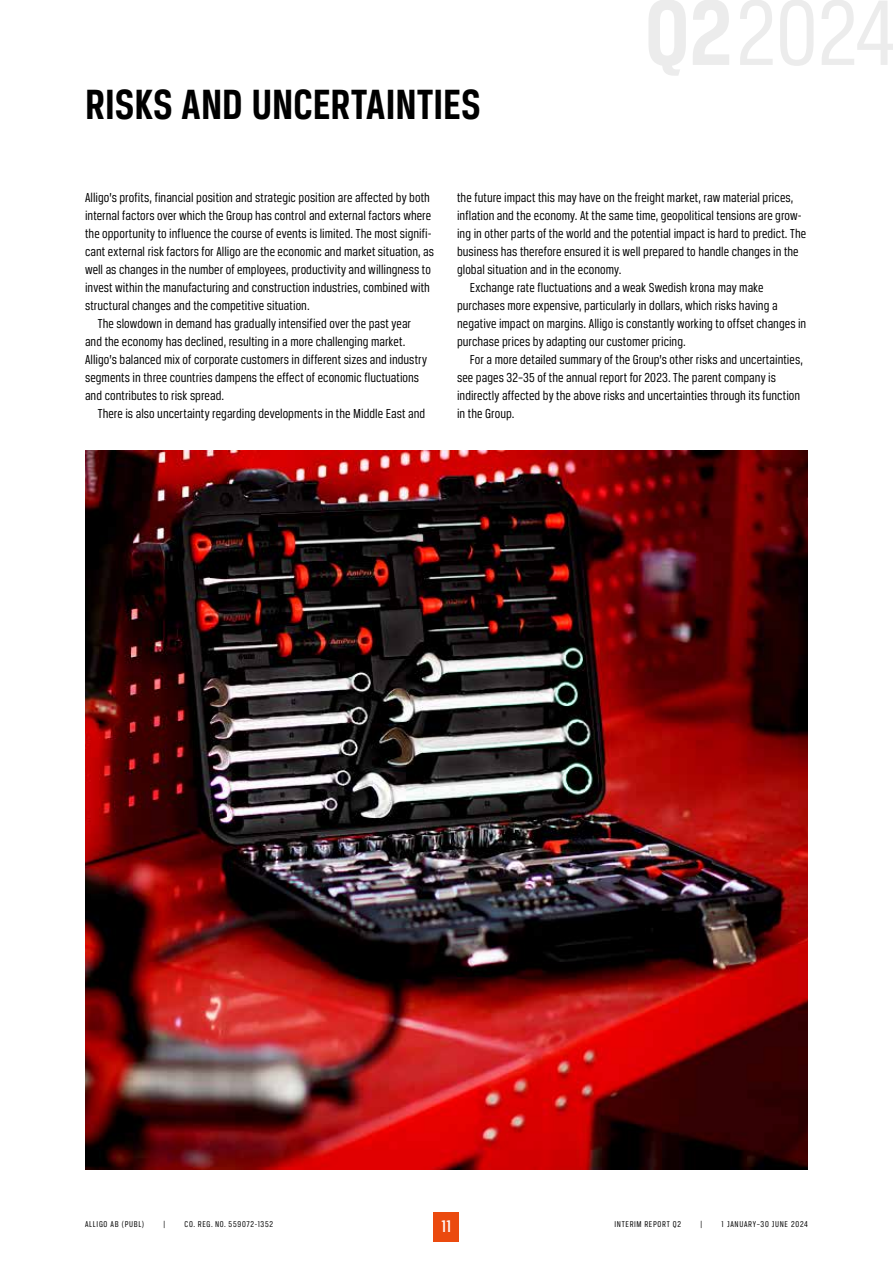
<style>
.page{position:relative;width:893px;height:1263px;background:#fff}
.page>*{position:absolute;margin:0;border:0;box-sizing:border-box;transform-origin:0 0}
.t1{font:700 45px "Breuer Condensed";color:#000}
.t2{font:500 18px "Breuer Condensed";color:#fff}
.t3{font:13.8px "Breuer Condensed";letter-spacing:.005em;color:#000}
.t4{font:9px "Breuer Condensed";letter-spacing:.075em;color:#000}
</style>
<div class="page">
<div style="left:434px;top:1212px;width:25px;height:30px;background:#eb4a0e"></div>
<img style="left:85px;top:451px;width:723px;height:718px">
<h1 class="t1" style="left:85px;top:79px;width:397px">RISKS AND UNCERTAINTIES</h1>
<p class="t3" style="left:85px;top:190px;width:346px">Alligo’s profits, financial position and strategic position are affected by both</p>
<p class="t3" style="left:85px;top:208px;width:348px">internal factors over which the Group has control and external factors where</p>
<p class="t3" style="left:85px;top:226px;width:348px">the opportunity to influence the course of events is limited. The most signifi-</p>
<p class="t3" style="left:85px;top:244px;width:351px">cant external risk factors for Alligo are the economic and market situation, as</p>
<p class="t3" style="left:85px;top:262px;width:347px">well as changes in the number of employees, productivity and willingness to</p>
<p class="t3" style="left:85px;top:280px;width:346px">invest within the manufacturing and construction industries, combined with</p>
<p class="t3" style="left:85px;top:298px;width:226px">structural changes and the competitive situation.</p>
<p class="t3" style="left:98px;top:316px;width:315px">The slowdown in demand has gradually intensified over the past year</p>
<p class="t3" style="left:85px;top:334px;width:322px">and the economy has declined, resulting in a more challenging market.</p>
<p class="t3" style="left:85px;top:352px;width:343px">Alligo’s balanced mix of corporate customers in different sizes and industry</p>
<p class="t3" style="left:85px;top:370px;width:336px">segments in three countries dampens the effect of economic fluctuations</p>
<p class="t3" style="left:85px;top:388px;width:141px">and contributes to risk spread.</p>
<p class="t3" style="left:98px;top:406px;width:329px">There is also uncertainty regarding developments in the Middle East and</p>
<p class="t3" style="left:457px;top:190px;width:338px">the future impact this may have on the freight market, raw material prices,</p>
<p class="t3" style="left:457px;top:208px;width:346px">inflation and the economy. At the same time, geopolitical tensions are grow-</p>
<p class="t3" style="left:457px;top:226px;width:351px">ing in other parts of the world and the potential impact is hard to predict. The</p>
<p class="t3" style="left:457px;top:244px;width:343px">business has therefore ensured it is well prepared to handle changes in the</p>
<p class="t3" style="left:457px;top:262px;width:166px">global situation and in the economy.</p>
<p class="t3" style="left:470px;top:280px;width:295px">Exchange rate fluctuations and a weak Swedish krona may make</p>
<p class="t3" style="left:457px;top:298px;width:322px">purchases more expensive, particularly in dollars, which risks having a</p>
<p class="t3" style="left:457px;top:316px;width:351px">negative impact on margins. Alligo is constantly working to offset changes in</p>
<p class="t3" style="left:457px;top:334px;width:230px">purchase prices by adapting our customer pricing.</p>
<p class="t3" style="left:470px;top:352px;width:335px">For a more detailed summary of the Group’s other risks and uncertainties,</p>
<p class="t3" style="left:457px;top:370px;width:320px">see pages 32–35 of the annual report for 2023. The parent company is</p>
<p class="t3" style="left:457px;top:388px;width:345px">indirectly affected by the above risks and uncertainties through its function</p>
<p class="t3" style="left:457px;top:406px;width:59px">in the Group.</p>
<h2 class="t2" style="left:442px;top:1216px;width:11px">11</h2>
<p class="t4" style="left:85px;top:1219px;width:61px">ALLIGO AB (PUBL)</p>
<p class="t4" style="left:164px;top:1219px;width:3px">|</p>
<p class="t4" style="left:185px;top:1219px;width:90px">CO. REG. NO. 559072-1352</p>
<p class="t4" style="left:614px;top:1219px;width:68px">INTERIM REPORT Q2</p>
<p class="t4" style="left:700px;top:1219px;width:3px">|</p>
<p class="t4" style="left:722px;top:1219px;width:88px">1 JANUARY–30 JUNE 2024</p>
</div>
